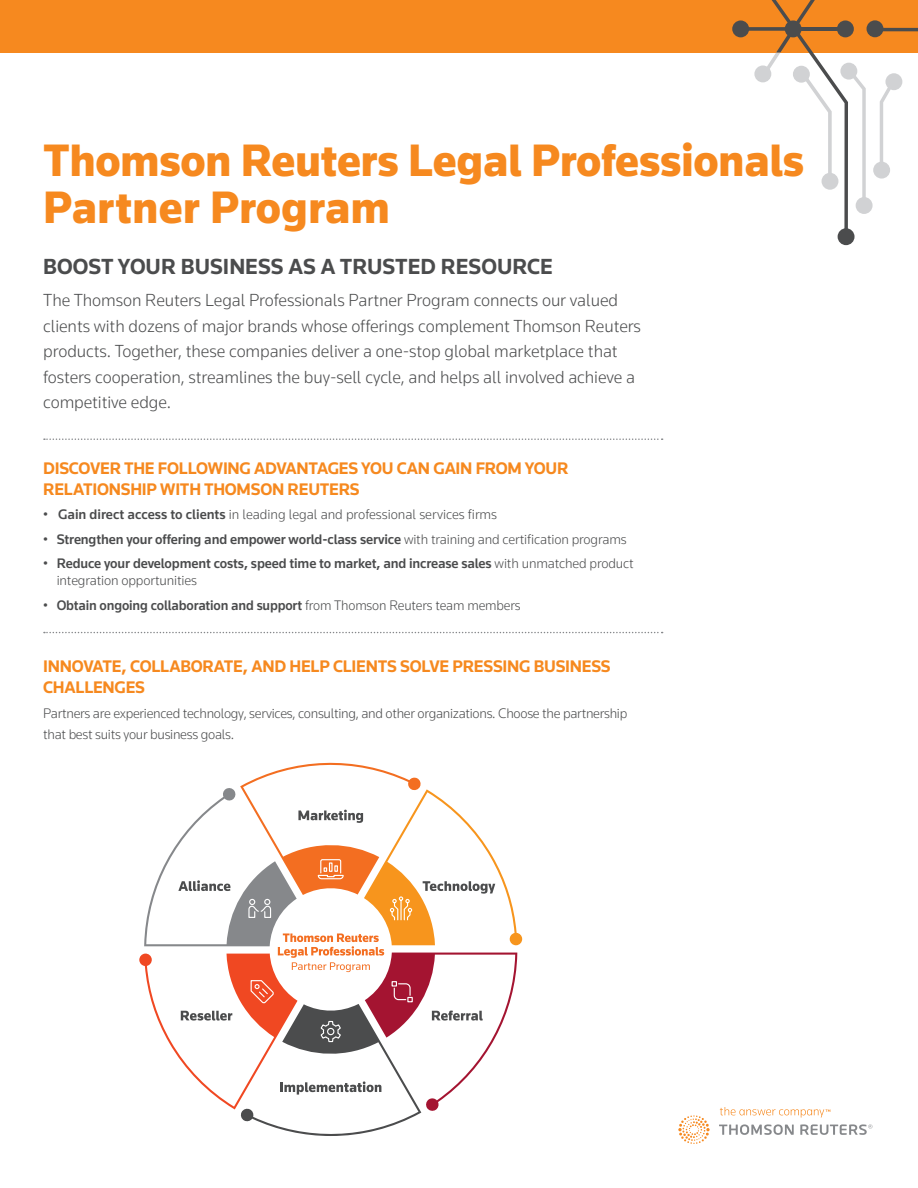
<style>
.page{position:relative;width:918px;height:1188px;background:#fff}
.page>*{position:absolute;margin:0;border:0;box-sizing:border-box;transform-origin:0 0}
.t1{font:900 46.8px/46.8px "Knowledge 2017";letter-spacing:-.01em;color:#f6891f}
.t2{font:700 22.5px "Knowledge 2017";color:#4b4c4d}
.t3{font:300 18px/25.5px "Knowledge 2017";letter-spacing:-.005em;color:#4b4c4d}
.t4{font:700 17.25px/21px "Knowledge 2017";letter-spacing:-.015em;color:#f6891f}
.t5{font:500 14.25px/17.2px "Knowledge 2017";letter-spacing:-.01em;color:#4b4c4d}
.t6{font:300 14.25px/21px "Knowledge 2017";letter-spacing:-.02em;color:#4b4c4d}
.t7{font:300 14.25px "Knowledge 2017";color:#4b4c4d}
.s1{font-weight:500}
.s2{font-weight:300}
</style>
<div class="page">
<div style="left:0;top:0;width:918px;height:52px;background:#f6891f"></div>
<div style="left:838px;top:228px;width:17px;height:17px;background:#4b4c4d;border-radius:50%"></div>
<div style="left:732px;top:20px;width:17px;height:17px;background:#4b4c4d;border-radius:50%"></div>
<svg style="left:738px;top:0;width:180px;height:234px"></svg>
<div style="left:867px;top:20px;width:16px;height:17px;background:#4b4c4d;border-radius:50%"></div>
<svg style="left:44px;top:438px;width:619px;height:2px"></svg>
<svg style="left:44px;top:632px;width:619px;height:1px"></svg>
<svg style="left:678px;top:1107px;width:194px;height:37px"></svg>
<svg style="left:139px;top:763px;width:383px;height:373px"></svg>
<h1 class="t1" style="left:43px;top:136px;width:763px">Thomson Reuters Legal Professionals<br>Partner Program</h1>
<p class="t2" style="left:43px;top:253px;width:511px">BOOST YOUR BUSINESS AS A TRUSTED RESOURCE</p>
<p class="t3" style="left:43px;top:287px;width:599px">The Thomson Reuters Legal Professionals Partner Program connects our valued clients with dozens of major brands whose offerings complement Thomson Reuters products. Together, these companies deliver a one-stop global marketplace that fosters cooperation, streamlines the buy-sell cycle, and helps all involved achieve a competitive edge.</p>
<p class="t4" style="left:43px;top:457px;width:527px">DISCOVER THE FOLLOWING ADVANTAGES YOU CAN GAIN FROM YOUR<br>RELATIONSHIP WITH THOMSON REUTERS</p>
<p class="t7" style="left:43px;top:506px;width:456px">• <span class="s1">Gain direct access to clients</span> in leading legal and professional services firms</p>
<p class="t5" style="left:43px;top:530px;width:585px"><span class="s2">•</span> Strengthen your offering and empower world-class service <span class="s2">with training and certification programs</span></p>
<p class="t5" style="left:57px;top:554px;width:579px;text-indent:-13px"><span class="s2">•</span> Reduce your development costs, speed time to market, and increase sales <span class="s2">with unmatched product integration opportunities</span></p>
<p class="t5" style="left:43px;top:596px;width:479px"><span class="s2">•</span> Obtain ongoing collaboration and support <span class="s2">from Thomson Reuters team members</span></p>
<p class="t4" style="left:43px;top:656px;width:569px">INNOVATE, COLLABORATE, AND HELP CLIENTS SOLVE PRESSING BUSINESS<br>CHALLENGES</p>
<p class="t6" style="left:43px;top:703px;width:586px">Partners are experienced technology, services, consulting, and other organizations. Choose the partnership that best suits your business goals.</p>
</div>
